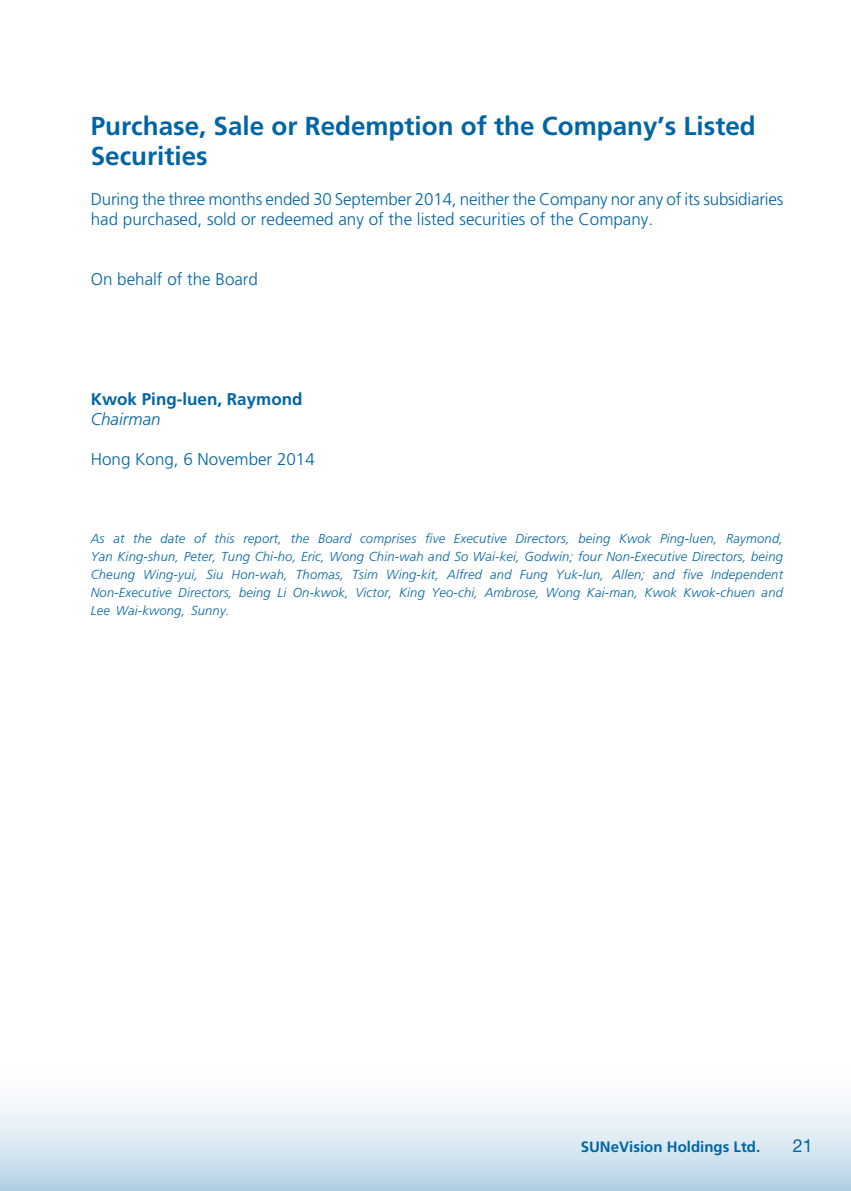
<style>
.page{position:relative;width:851px;height:1191px;background:#fff}
.page>*{position:absolute;margin:0;border:0;box-sizing:border-box;transform-origin:0 0}
.t1{font:700 26px/30px "Frutiger LT Std";color:#0065a4}
.t2{font:18px "Helvetica Neue LT Std";color:#0065a4}
.t3{font:300 17px/20px "Frutiger LT Std";color:#0065a4}
.t4{font:700 17px "Frutiger LT Std";color:#0065a4}
.t5{font:italic 300 17px "Frutiger LT Std";color:#0065a4}
.t6{font:700 15px "Frutiger LT Std";color:#0065a4}
.t7{font:italic 300 13px/18px "Frutiger LT Std";letter-spacing:.015em;color:#0065a4;text-align:justify}
</style>
<div class="page">
<div style="left:1px;top:1052px;width:849px;height:139px;background:linear-gradient(to bottom,#fff,#bcd6e7)"></div>
<h1 class="t1" style="left:91px;top:111px;width:666px">Purchase, Sale or Redemption of the Company’s Listed<br>Securities</h1>
<h3 class="t3" style="left:91px;top:189px;width:694px">During the three months ended 30 September 2014, neither the Company nor any of its subsidiaries had purchased, sold or redeemed any of the listed securities of the Company.</h3>
<h3 class="t3" style="left:91px;top:269px;width:169px">On behalf of the Board</h3>
<h3 class="t4" style="left:91px;top:389px;width:213px">Kwok Ping-luen, Raymond</h3>
<h3 class="t5" style="left:91px;top:409px;width:71px">Chairman</h3>
<h3 class="t3" style="left:91px;top:449px;width:225px">Hong Kong, 6 November 2014</h3>
<p class="t7" style="left:91px;top:530px;width:693px">As at the date of this report, the Board comprises five Executive Directors, being Kwok Ping-luen, Raymond, Yan King-shun, Peter, Tung Chi-ho, Eric, Wong Chin-wah and So Wai-kei, Godwin; four Non-Executive Directors, being Cheung Wing-yui, Siu Hon-wah, Thomas, Tsim Wing-kit, Alfred and Fung Yuk-lun, Allen; and five Independent Non-Executive Directors, being Li On-kwok, Victor, King Yeo-chi, Ambrose, Wong Kai-man, Kwok Kwok-chuen and Lee Wai-kwong, Sunny.</p>
<p class="t6" style="left:580px;top:1138px;width:181px">SUNeVision Holdings Ltd.</p>
<h2 class="t2" style="left:792px;top:1135px;width:22px">21</h2>
</div>
